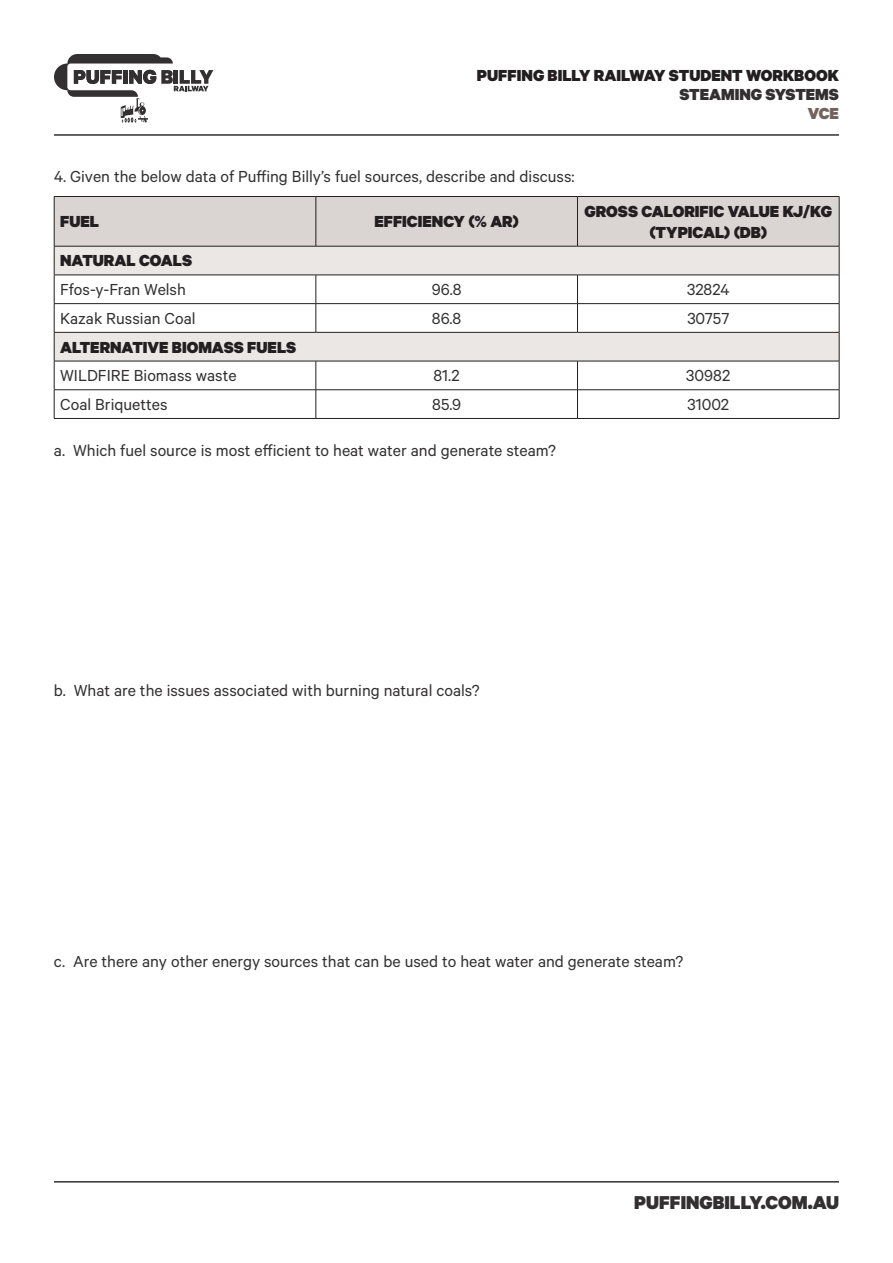
<style>
.page{position:relative;width:893px;height:1263px;background:#fff}
.page>*{position:absolute;margin:0;border:0;box-sizing:border-box;transform-origin:0 0}
.t1{font:900 21px "Calibre";color:#323031}
.t2{font:18px "Calibre";color:#323031}
.t3{font:900 18px/21px "Calibre";color:#231f20;text-align:center}
.t4{font:900 18px "Calibre";color:#323031}
.t5{font:900 18px "Calibre";color:#72645d}
</style>
<div class="page">
<hr style="left:54px;top:134px;width:785px;height:2px;background:#323031">
<svg style="left:54px;top:54px;width:159px;height:69px"></svg>
<hr style="left:54px;top:1181px;width:785px;height:1px;background:#323031">
<svg style="left:54px;top:196px;width:786px;height:222px"></svg>
<hr style="left:54px;top:418px;width:262px;height:1px;background:#231f20">
<hr style="left:316px;top:418px;width:261px;height:1px;background:#231f20">
<hr style="left:577px;top:418px;width:262px;height:1px;background:#231f20">
<p class="t3" style="left:477px;top:64px;width:364px">PUFFING BILLY RAILWAY STUDENT WORKBOOK</p>
<p class="t4" style="left:679px;top:83px;width:161px">STEAMING SYSTEMS</p>
<p class="t5" style="left:808px;top:102px;width:33px">VCE</p>
<p class="t2" style="left:54px;top:166px;width:522px">4. Given the below data of Puffing Billy’s fuel sources, describe and discuss:</p>
<p class="t3" style="left:60px;top:210px;width:41px">FUEL</p>
<p class="t3" style="left:374px;top:210px;width:146px">EFFICIENCY (% AR)</p>
<p class="t3" style="left:584px;top:200px;width:249px">GROSS CALORIFIC VALUE KJ/KG (TYPICAL) (DB)</p>
<p class="t3" style="left:60px;top:250px;width:133px">NATURAL COALS</p>
<p class="t2" style="left:60px;top:279px;width:127px">Ffos-y-Fran Welsh</p>
<p class="t2" style="left:432px;top:279px;width:31px">96.8</p>
<p class="t2" style="left:687px;top:279px;width:44px">32824</p>
<p class="t2" style="left:60px;top:308px;width:137px">Kazak Russian Coal</p>
<p class="t2" style="left:432px;top:308px;width:31px">86.8</p>
<p class="t2" style="left:687px;top:308px;width:43px">30757</p>
<p class="t3" style="left:60px;top:336px;width:238px">ALTERNATIVE BIOMASS FUELS</p>
<p class="t2" style="left:60px;top:365px;width:178px">WILDFIRE Biomass waste</p>
<p class="t2" style="left:434px;top:365px;width:28px">81.2</p>
<p class="t2" style="left:686px;top:365px;width:45px">30982</p>
<p class="t2" style="left:60px;top:394px;width:109px">Coal Briquettes</p>
<p class="t2" style="left:432px;top:394px;width:30px">85.9</p>
<p class="t2" style="left:687px;top:394px;width:43px">31002</p>
<p class="t2" style="left:54px;top:439px;width:504px">a. Which fuel source is most efficient to heat water and generate steam?</p>
<p class="t2" style="left:54px;top:680px;width:427px">b. What are the issues associated with burning natural coals?</p>
<p class="t2" style="left:54px;top:951px;width:631px">c. Are there any other energy sources that can be used to heat water and generate steam?</p>
<p class="t1" style="left:634px;top:1189px;width:206px">PUFFINGBILLY.COM.AU</p>
</div>
